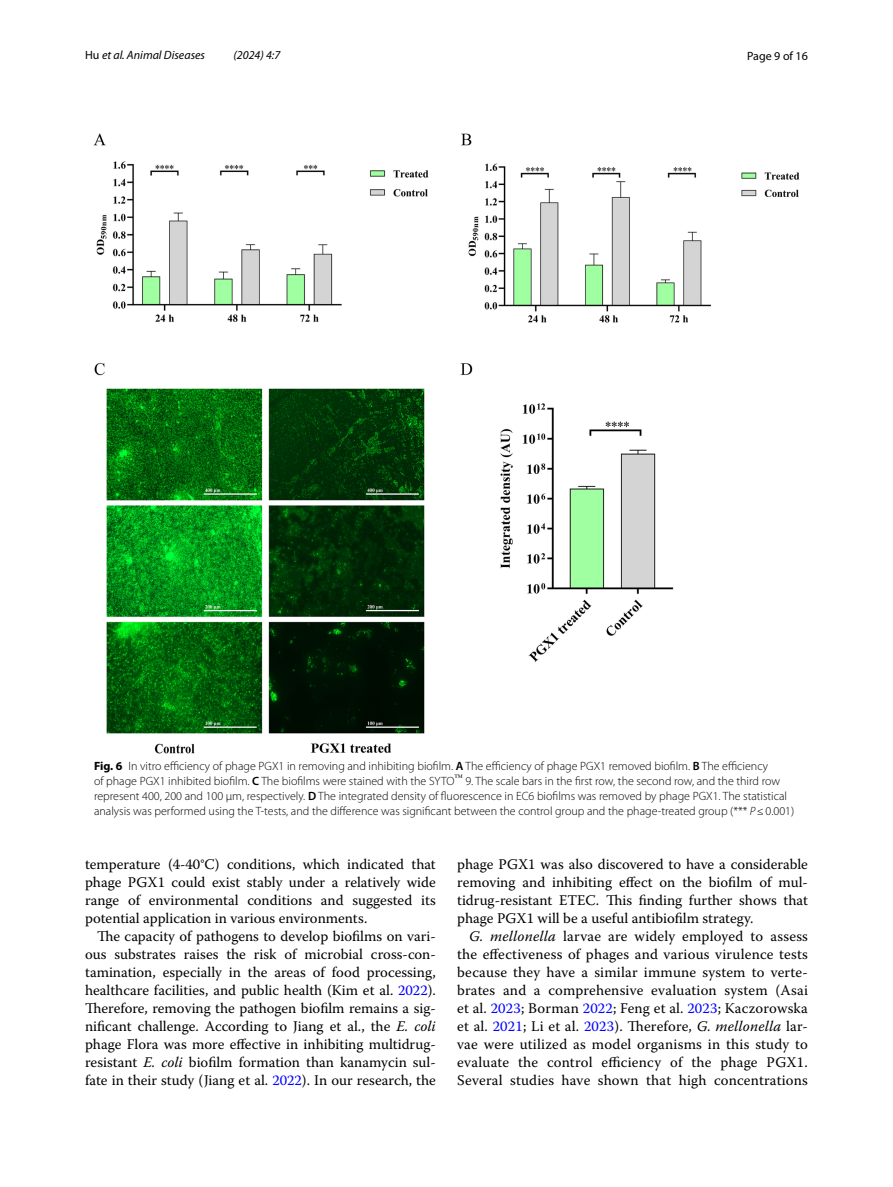
<style>
.page{position:relative;width:893px;height:1187px;background:#fff}
.page>*{position:absolute;margin:0;border:0;box-sizing:border-box;transform-origin:0 0}
.t1{font:14.7px/18px "Warnock Pro";color:#000;text-align:justify}
.t2{font:300 12px/15px "Myriad Pro";color:#000}
.t3{font:italic 12px "Myriad Pro";color:#000}
.t4{font:12px "Myriad Pro";color:#000}
.s1{font-style:normal}
.s2{font-weight:700}
.s3{font-weight:600}
.s4{font-style:italic}
.s5{color:#00f}
</style>
<div class="page">
<img style="left:93px;top:133px;width:707px;height:621px">
<p class="t3" style="left:85px;top:48px;width:121px"><span class="s1">Hu</span> et al. Animal Diseases</p>
<p class="t3" style="left:233px;top:48px;width:48px">(2024) 4:7</p>
<p class="t4" style="left:747px;top:48px;width:62px">Page 9 of 16</p>
<p class="t2" style="left:94px;top:758px;width:702px"><span class="s2">Fig. 6</span> In vitro efficiency of phage PGX1 in removing and inhibiting biofilm. <span class="s3">A</span> The efficiency of phage PGX1 removed biofilm. <span class="s3">B</span> The efficiency<br>of phage PGX1 inhibited biofilm. <span class="s3">C</span> The biofilms were stained with the SYTO<sup>™</sup> 9. The scale bars in the first row, the second row, and the third row represent 400, 200 and 100 μm, respectively. <span class="s3">D</span> The integrated density of fluorescence in EC6 biofilms was removed by phage PGX1. The statistical analysis was performed using the T-tests, and the difference was significant between the control group and the phage-treated group (*** <span class="s4">P</span>≤0.001)</p>
<p class="t1" style="left:85px;top:854px;width:352px">temperature (4-40°C) conditions, which indicated that phage PGX1 could exist stably under a relatively wide range of environmental conditions and suggested its potential application in various environments.</p>
<p class="t1" style="left:85px;top:926px;width:352px;text-indent:12px">The capacity of pathogens to develop biofilms on vari&shy;ous substrates raises the risk of microbial cross-con&shy;tamination, especially in the areas of food processing, healthcare facilities, and public health (Kim et al. <span class="s5">2022</span>).<br>Therefore, removing the pathogen biofilm remains a sig&shy;nificant challenge. According to Jiang et al., the <span class="s4">E. coli </span>phage Flora was more effective in inhibiting multidrug&shy;resistant <span class="s4">E. coli</span> biofilm formation than kanamycin sul&shy;fate in their study (Jiang et al. <span class="s5">2022</span>). In our research, the</p>
<p class="t1" style="left:457px;top:854px;width:352px">phage PGX1 was also discovered to have a considerable removing and inhibiting effect on the biofilm of mul&shy;tidrug-resistant ETEC. This finding further shows that phage PGX1 will be a useful antibiofilm strategy.</p>
<p class="t1" style="left:457px;top:926px;width:352px;text-indent:12px"><span class="s4">G. mellonella</span> larvae are widely employed to assess the effectiveness of phages and various virulence tests because they have a similar immune system to verte&shy;brates and a comprehensive evaluation system (Asai et al. <span class="s5">2023</span>; Borman <span class="s5">2022</span>; Feng et al. <span class="s5">2023</span>; Kaczorowska et al. <span class="s5">2021</span>; Li et al. <span class="s5">2023</span>). Therefore, <span class="s4">G. mellonella</span> lar&shy;vae were utilized as model organisms in this study to evaluate the control efficiency of the phage PGX1.<br>Several studies have shown that high concentrations</p>
</div>
